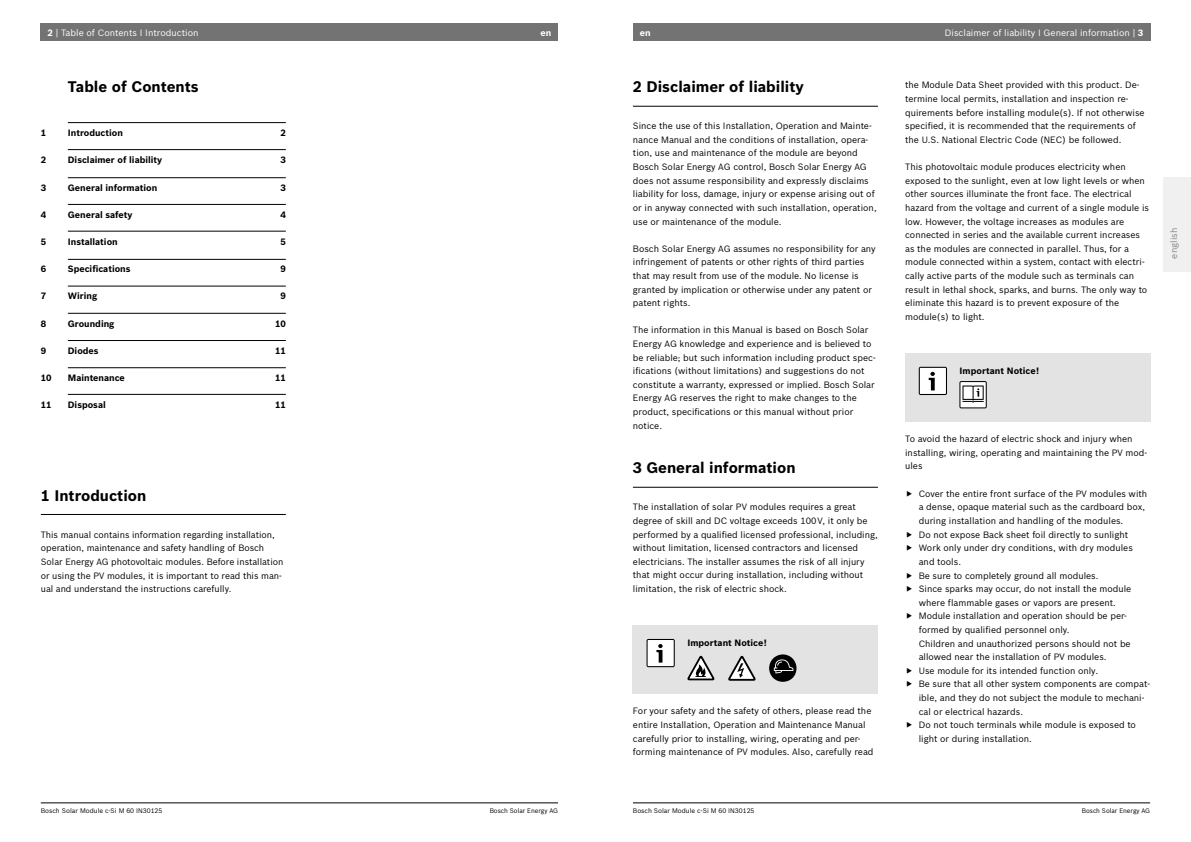
<style>
.page{position:relative;width:1191px;height:842px;background:#fff}
.page>*{position:absolute;margin:0;border:0;box-sizing:border-box;transform-origin:0 0}
.t1{font:700 15px "Bosch Sans";color:#000}
.t2{font:700 9.1px "Bosch Sans";color:#000}
.t3{font:9px/13.6px "Bosch Sans";color:#000}
.t4{font:700 9px "Bosch Sans";color:#000}
.t5{font:9px "Bosch Sans";color:#fff}
.t6{font:9px "Bosch Sans";letter-spacing:.005em;color:#868786}
.t7{font:700 9px "Bosch Sans";color:#fff}
.t8{font:6.5px "Bosch Sans";color:#000}
.t9{font:6.5px "Bosch Sans";color:#000;scale:.96 1}
.s1{font-weight:700}
</style>
<div class="page">
<div style="left:41px;top:24px;width:517px;height:17px;background:#737373"></div>
<div style="left:633px;top:24px;width:517px;height:17px;background:#737373"></div>
<div style="left:1163px;top:177px;width:28px;height:95px;background:#f0f0f0"></div>
<hr style="left:41px;top:803px;width:517px;height:1px;background:#000">
<hr style="left:633px;top:803px;width:517px;height:1px;background:#000">
<hr style="left:68px;top:122px;width:218px;height:1px;background:#000">
<hr style="left:68px;top:149px;width:218px;height:1px;background:#000">
<hr style="left:68px;top:177px;width:218px;height:1px;background:#000">
<hr style="left:68px;top:204px;width:218px;height:1px;background:#000">
<hr style="left:68px;top:231px;width:218px;height:1px;background:#000">
<hr style="left:68px;top:259px;width:218px;height:1px;background:#000">
<hr style="left:68px;top:286px;width:218px;height:1px;background:#000">
<hr style="left:68px;top:313px;width:218px;height:1px;background:#000">
<hr style="left:68px;top:340px;width:218px;height:1px;background:#000">
<hr style="left:68px;top:367px;width:218px;height:1px;background:#000">
<hr style="left:68px;top:394px;width:218px;height:1px;background:#000">
<hr style="left:41px;top:514px;width:245px;height:1px;background:#000">
<hr style="left:633px;top:106px;width:245px;height:1px;background:#000">
<hr style="left:633px;top:487px;width:245px;height:1px;background:#000">
<div style="left:633px;top:626px;width:245px;height:68px;background:#e3e3e3"></div>
<svg style="left:646px;top:639px;width:29px;height:28px"></svg>
<svg style="left:687px;top:656px;width:27px;height:24px"></svg>
<svg style="left:728px;top:656px;width:27px;height:25px"></svg>
<svg style="left:769px;top:654px;width:27px;height:28px"></svg>
<div style="left:905px;top:354px;width:245px;height:68px;background:#e3e3e3"></div>
<svg style="left:918px;top:367px;width:29px;height:28px"></svg>
<svg style="left:959px;top:381px;width:27px;height:27px"></svg>
<p class="t5" style="left:48px;top:26px;width:152px"><span class="s1">2</span> | Table of Contents I Introduction</p>
<p class="t5" style="left:945px;top:26px;width:200px">Disclaimer of liability I General information | <span class="s1">3</span></p>
<p class="t7" style="left:540px;top:25px;width:12px">en</p>
<p class="t7" style="left:639px;top:25px;width:12px">en</p>
<h1 class="t1" style="left:68px;top:76px;width:132px">Table of Contents</h1>
<p class="t4" style="left:41px;top:126px;width:7px">1</p>
<p class="t4" style="left:68px;top:126px;width:57px">Introduction</p>
<p class="t4" style="left:280px;top:126px;width:7px">2</p>
<p class="t4" style="left:41px;top:153px;width:7px">2</p>
<p class="t4" style="left:68px;top:153px;width:96px">Disclaimer of liability</p>
<p class="t4" style="left:280px;top:153px;width:7px">3</p>
<p class="t4" style="left:41px;top:180px;width:7px">3</p>
<p class="t2" style="left:68px;top:180px;width:91px">General information</p>
<p class="t2" style="left:280px;top:180px;width:7px">3</p>
<p class="t4" style="left:41px;top:208px;width:7px">4</p>
<p class="t2" style="left:68px;top:208px;width:66px">General safety</p>
<p class="t2" style="left:280px;top:208px;width:7px">4</p>
<p class="t4" style="left:41px;top:235px;width:7px">5</p>
<p class="t2" style="left:68px;top:235px;width:51px">Installation</p>
<p class="t2" style="left:280px;top:235px;width:7px">5</p>
<p class="t4" style="left:41px;top:262px;width:7px">6</p>
<p class="t2" style="left:68px;top:262px;width:64px">Specifications</p>
<p class="t2" style="left:280px;top:262px;width:7px">9</p>
<p class="t4" style="left:41px;top:289px;width:7px">7</p>
<p class="t2" style="left:68px;top:289px;width:31px">Wiring</p>
<p class="t2" style="left:280px;top:289px;width:7px">9</p>
<p class="t4" style="left:41px;top:317px;width:7px">8</p>
<p class="t2" style="left:68px;top:316px;width:48px">Grounding</p>
<p class="t2" style="left:275px;top:316px;width:12px">10</p>
<p class="t4" style="left:41px;top:344px;width:7px">9</p>
<p class="t2" style="left:68px;top:344px;width:32px">Diodes</p>
<p class="t2" style="left:275px;top:344px;width:12px">11</p>
<p class="t4" style="left:41px;top:371px;width:12px">10</p>
<p class="t2" style="left:68px;top:371px;width:59px">Maintenance</p>
<p class="t2" style="left:275px;top:371px;width:12px">11</p>
<p class="t4" style="left:41px;top:398px;width:12px">11</p>
<p class="t2" style="left:68px;top:398px;width:39px">Disposal</p>
<p class="t2" style="left:275px;top:398px;width:12px">11</p>
<h1 class="t1" style="left:41px;top:484px;width:107px">1 Introduction</h1>
<p class="t3" style="left:41px;top:527px;width:244px">This manual contains information regarding installation, operation, maintenance and safety handling of Bosch Solar Energy AG photovoltaic modules. Before installation or using the PV modules, it is important to read this man&shy;ual and understand the instructions carefully.</p>
<h1 class="t1" style="left:633px;top:76px;width:172px">2 Disclaimer of liability</h1>
<p class="t3" style="left:633px;top:119px;width:245px">Since the use of this Installation, Operation and Mainte&shy;nance Manual and the conditions of installation, opera&shy;tion, use and maintenance of the module are beyond Bosch Solar Energy AG control, Bosch Solar Energy AG does not assume responsibility and expressly disclaims liability for loss, damage, injury or expense arising out of or in anyway connected with such installation, operation, use or maintenance of the module.</p>
<p class="t3" style="left:633px;top:241px;width:244px">Bosch Solar Energy AG assumes no responsibility for any infringement of patents or other rights of third parties that may result from use of the module. No license is granted by implication or otherwise under any patent or patent rights.</p>
<p class="t3" style="left:633px;top:323px;width:244px">The information in this Manual is based on Bosch Solar Energy AG knowledge and experience and is believed to be reliable; but such information including product spec&shy;ifications (without limitations) and suggestions do not constitute a warranty, expressed or implied. Bosch Solar Energy AG reserves the right to make changes to the product, specifications or this manual without prior notice.</p>
<h1 class="t1" style="left:633px;top:457px;width:164px">3 General information</h1>
<p class="t3" style="left:633px;top:500px;width:246px">The installation of solar PV modules requires a great degree of skill and DC voltage exceeds 100 V, it only be performed by a qualified licensed professional, including, without limitation, licensed contractors and licensed electricians. The installer assumes the risk of all injury that might occur during installation, including without limitation, the risk of electric shock.</p>
<p class="t4" style="left:687px;top:636px;width:81px">Important Notice!</p>
<p class="t3" style="left:633px;top:704px;width:242px">For your safety and the safety of others, please read the entire Installation, Operation and Maintenance Manual carefully prior to installing, wiring, operating and per&shy;forming maintenance of PV modules. Also, carefully read</p>
<p class="t3" style="left:905px;top:78px;width:241px">the Module Data Sheet provided with this product. De&shy;termine local permits, installation and inspection re&shy;quirements before installing module(s). If not otherwise specified, it is recommended that the requirements of the U.S. National Electric Code (NEC) be followed.</p>
<p class="t3" style="left:905px;top:159px;width:245px">This photovoltaic module produces electricity when exposed to the sunlight, even at low light levels or when other sources illuminate the front face. The electrical hazard from the voltage and current of a single module is low. However, the voltage increases as modules are connected in series and the available current increases as the modules are connected in parallel. Thus, for a module connected within a system, contact with electri&shy;cally active parts of the module such as terminals can result in lethal shock, sparks, and burns. The only way to eliminate this hazard is to prevent exposure of the module(s) to light.</p>
<p class="t4" style="left:959px;top:364px;width:81px">Important Notice!</p>
<p class="t3" style="left:905px;top:431px;width:244px">To avoid the hazard of electric shock and injury when installing, wiring, operating and maintaining the PV mod&shy;ules</p>
<p class="t3" style="left:918px;top:486px;width:233px">Cover the entire front surface of the PV modules with a dense, opaque material such as the cardboard box, during installation and handling of the modules.<br>Do not expose Back sheet foil directly to sunlight Work only under dry conditions, with dry modules and tools.<br>Be sure to completely ground all modules.<br>Since sparks may occur, do not install the module where flammable gases or vapors are present.<br>Module installation and operation should be per&shy;formed by qualified personnel only.<br>Children and unauthorized persons should not be allowed near the installation of PV modules.<br>Use module for its intended function only.<br>Be sure that all other system components are compat&shy;ible, and they do not subject the module to mechani&shy;cal or electrical hazards.<br>Do not touch terminals while module is exposed to light or during installation.</p>
<p class="t8" style="left:41px;top:806px;width:123px">Bosch Solar Module c-Si M 60 IN30125</p>
<p class="t9" style="left:489px;top:806px;width:73px">Bosch Solar Energy AG</p>
<p class="t8" style="left:633px;top:806px;width:123px">Bosch Solar Module c-Si M 60 IN30125</p>
<p class="t9" style="left:1081px;top:806px;width:73px">Bosch Solar Energy AG</p>
<p class="t6" style="left:1167px;top:259px;width:32px;rotate:-90deg">english</p>
</div>
